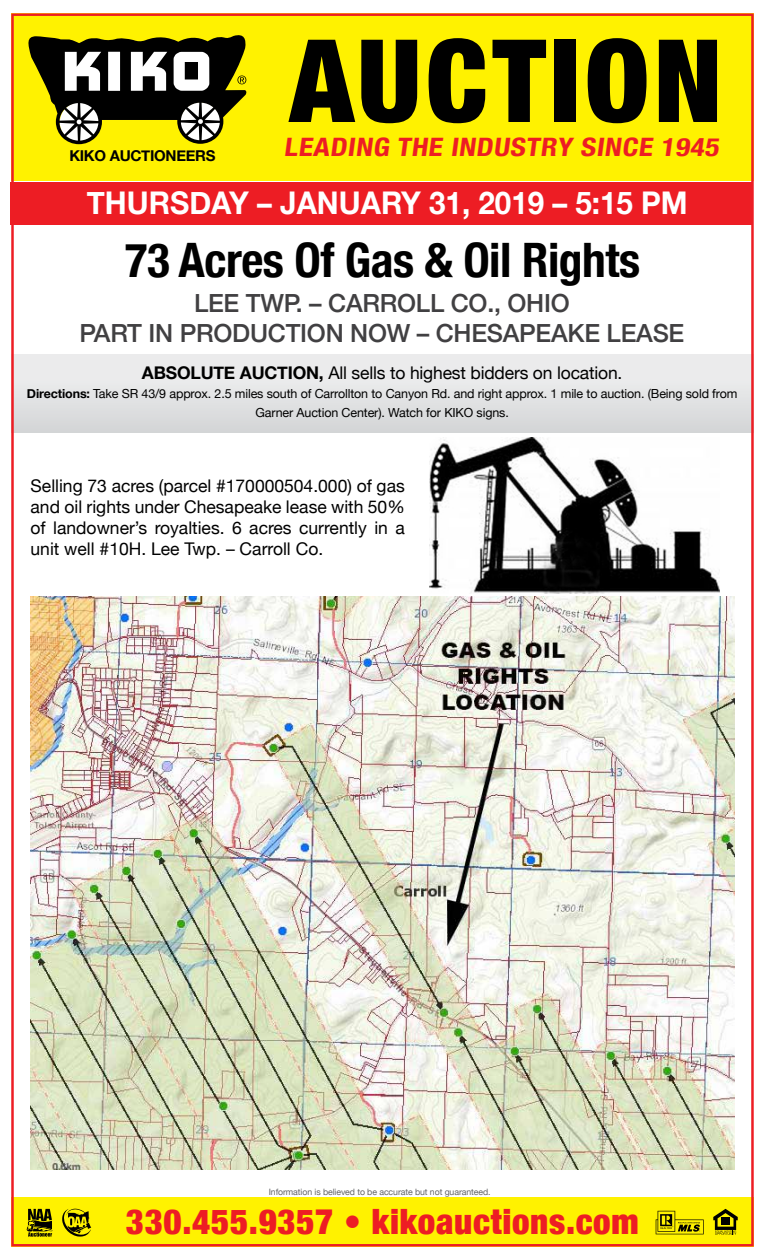
<style>
.page{position:relative;width:765px;height:1260px;background:#fff}
.page>*{position:absolute;margin:0;border:0;box-sizing:border-box;transform-origin:0 0}
.t1{font:900 condensed 115.12px "Helvetica Neue";letter-spacing:.04em;color:#000}
.t2{font:700 condensed 47.5px "Helvetica Neue";letter-spacing:-.01em;color:#000}
.t3{font:900 condensed 34.88px "Helvetica Neue";letter-spacing:.02em;color:#ed1d24}
.t4{font:700 31.25px "Helvetica Neue";color:#fff;scale:.95 1}
.t5{font:700 condensed 25.38px "Helvetica Neue";color:#ed1d24;scale:1.16 1}
.t6{font:500 25px/30px "Helvetica Neue";letter-spacing:-.01em;color:#414042;text-align:center}
.t7{font:17.5px/21px "Helvetica Neue";color:#000;text-align:justify}
.t8{font:700 15px "Helvetica Neue";letter-spacing:-.02em;color:#000}
.t9{font:12.5px/18.8px "Helvetica Neue";letter-spacing:-.01em;color:#000;text-align:center}
.t10{font:8.75px "Helvetica Neue";letter-spacing:-.01em;color:#636466}
.s1{font-weight:700}
</style>
<div class="page">
<img style="left:11px;top:13px;width:743px;height:1233px">
<svg style="left:26px;top:1209px;width:26px;height:28px"></svg>
<svg style="left:26px;top:33px;width:221px;height:111px"></svg>
<svg style="left:62px;top:1209px;width:29px;height:28px"></svg>
<p class="t8" style="left:69px;top:144px;width:148px">KIKO AUCTIONEERS</p>
<h1 class="t1" style="left:290px;top:-14px;width:434px">AUCTION</h1>
<h3 class="t5" style="left:284px;top:126px;width:381px">LEADING THE INDUSTRY SINCE 1945</h3>
<h3 class="t4" style="left:87px;top:179px;width:634px">THURSDAY – JANUARY 31, 2019 – 5:15 PM</h3>
<h2 class="t2" style="left:125px;top:220px;width:517px">73 Acres Of Gas &amp; Oil Rights</h2>
<h3 class="t6" style="left:79px;top:286px;width:606px">LEE TWP. – CARROLL CO., OHIO<br>PART IN PRODUCTION NOW – CHESAPEAKE LEASE</h3>
<p class="t7" style="left:142px;top:364px;width:482px"><span class="s1">ABSOLUTE AUCTION,</span> All sells to highest bidders on location.</p>
<p class="t9" style="left:27px;top:385px;width:712px"><span class="s1">Directions:</span> Take SR 43/9 approx. 2.5 miles south of Carrollton to Canyon Rd. and right approx. 1 mile to auction. (Being sold from<br>Garner Auction Center). Watch for KIKO signs.</p>
<p class="t7" style="left:31px;top:476px;width:376px">Selling 73 acres (parcel #170000504.000) of gas and oil rights under Chesapeake lease with 50% of landowner’s royalties. 6 acres currently in a unit well #10H. Lee Twp. – Carroll Co.</p>
<p class="t10" style="left:269px;top:1185px;width:223px">Information is believed to be accurate but not guaranteed.</p>
<h3 class="t3" style="left:126px;top:1193px;width:514px">330.455.9357 • kikoauctions.com</h3>
</div>
